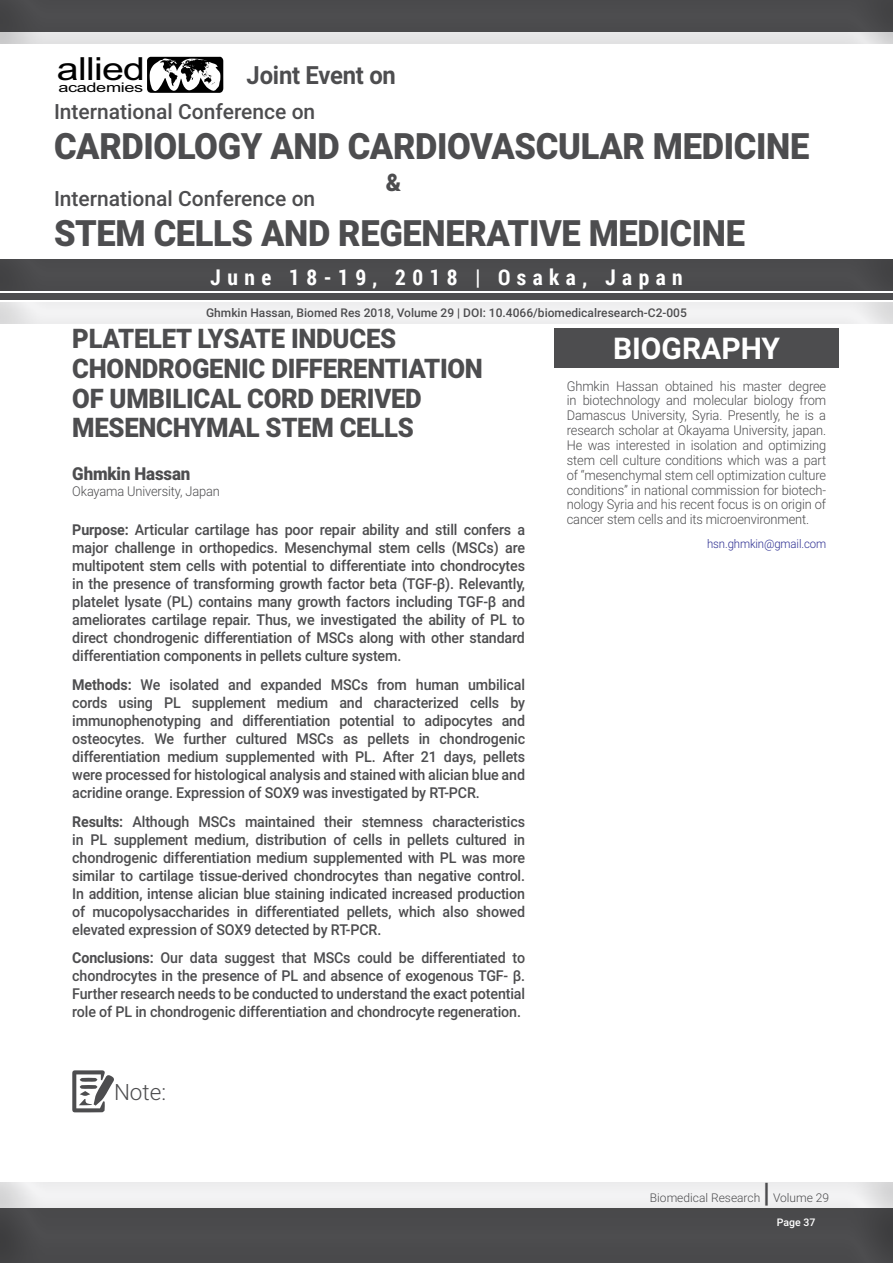
<style>
.page{position:relative;width:893px;height:1263px;background:#fff}
.page>*{position:absolute;margin:0;border:0;box-sizing:border-box;transform-origin:0 0}
.t1{font:900 36.3px "Roboto";letter-spacing:-.01em;color:#4d4d4f;scale:.95 1}
.t2{font:31.8px "Arial";letter-spacing:-.02em;color:#000;scale:1.24 1}
.t3{font:700 30px "Roboto";color:#fff}
.t4{font:900 27px/29.7px "Roboto";letter-spacing:-.01em;color:#4d4d4f;scale:.95 1}
.t5{font:900 27px "Roboto";letter-spacing:-.01em;color:#4d4d4f}
.t6{font:700 25.05px "Roboto";letter-spacing:-.01em;color:#4d4d4f;scale:.95 1}
.t7{font:900 24.15px "Roboto";color:#4d4d4f;scale:.95 1}
.t8{font:300 22.5px "Roboto";color:#4d4d4f}
.t9{font:700 21.6px "Roboto Condensed";letter-spacing:.3em;color:#fff}
.t10{font:500 21px "Roboto";color:#4d4d4f}
.t11{font:900 17.85px "Roboto";letter-spacing:-.01em;color:#4d4d4f;scale:.95 1}
.t12{font:500 15px/18px "Roboto";letter-spacing:-.01em;color:#4d4d4f;text-align:justify;scale:.95 1}
.t13{font:300 13.5px/14.9px "Roboto";letter-spacing:-.01em;color:#4d4d4f;text-align:justify;scale:.95 1}
.t14{font:13.35px "Arial";letter-spacing:-.02em;color:#000;scale:1.36 1}
.t15{font:500 12px "Roboto";color:#4d4d4f}
.t16{font:300 12px "Roboto";color:#4d4d4f}
.t17{font:300 12px "Roboto";letter-spacing:-.01em;color:#2e3092;scale:.95 1}
.t18{font:500 10.5px "Roboto";color:#fff}
.s1{font-weight:700}
</style>
<div class="page">
<div style="left:0;top:3px;width:893px;height:43px;background:#000;opacity:.5"></div>
<div style="left:0;top:1173px;width:893px;height:38px;background:#f3f3f4"></div>
<div style="left:0;top:1198px;width:893px;height:65px;background:#000;opacity:.5"></div>
<div style="left:0;top:249px;width:893px;height:43px;background:#000;opacity:.5"></div>
<div style="left:0;top:0;width:893px;height:34px;background:#4b4b4d"></div>
<svg style="left:72px;top:1070px;width:42px;height:42px"></svg>
<svg style="left:147px;top:57px;width:76px;height:36px"></svg>
<div style="left:554px;top:328px;width:285px;height:40px;background:#4d4d4f"></div>
<div style="left:0;top:292px;width:893px;height:33px;background:#000;opacity:.5"></div>
<h2 class="t2" style="left:57px;top:48px;width:73px">allied</h2>
<p class="t14" style="left:58px;top:79px;width:64px">academies</p>
<h3 class="t6" style="left:247px;top:58px;width:159px">Joint Event on</h3>
<h3 class="t10" style="left:54px;top:97px;width:263px">International Conference on</h3>
<h1 class="t1" style="left:54px;top:121px;width:796px">CARDIOLOGY AND CARDIOVASCULAR MEDICINE</h1>
<h3 class="t10" style="left:54px;top:184px;width:263px">International Conference on</h3>
<h3 class="t7" style="left:386px;top:165px;width:18px">&amp;</h3>
<h1 class="t1" style="left:54px;top:207px;width:729px">STEM CELLS AND REGENERATIVE MEDICINE</h1>
<h3 class="t9" style="left:210px;top:262px;width:474px">June 18-19, 2018 | Osaka, Japan</h3>
<p class="t15" style="left:206px;top:304px;width:482px">Ghmkin Hassan, Biomed Res 2018, Volume 29 | DOI: 10.4066/biomedicalresearch-C2-005</p>
<h3 class="t4" style="left:72px;top:323px;width:434px">PLATELET LYSATE INDUCES<br>CHONDROGENIC DIFFERENTIATION<br>OF UMBILICAL CORD DERIVED<br>MESENCHYMAL STEM CELLS</h3>
<p class="t11" style="left:72px;top:461px;width:126px">Ghmkin Hassan</p>
<p class="t13" style="left:72px;top:483px;width:157px">Okayama University, Japan</p>
<p class="t12" style="left:72px;top:520px;width:478px"><span class="s1">Purpose:</span> Articular cartilage has poor repair ability and still confers a major challenge in orthopedics. Mesenchymal stem cells (MSCs) are multipotent stem cells with potential to differentiate into chondrocytes in the presence of transforming growth factor beta (TGF-β). Relevantly, platelet lysate (PL) contains many growth factors including TGF-β and ameliorates cartilage repair. Thus, we investigated the ability of PL to direct chondrogenic differentiation of MSCs along with other standard differentiation components in pellets culture system.</p>
<p class="t12" style="left:72px;top:675px;width:478px"><span class="s1">Methods:</span> We isolated and expanded MSCs from human umbilical cords using PL supplement medium and characterized cells by immunophenotyping and differentiation potential to adipocytes and osteocytes. We further cultured MSCs as pellets in chondrogenic differentiation medium supplemented with PL. After 21 days, pellets were processed for histological analysis and stained with alician blue and acridine orange. Expression of SOX9 was investigated by RT-PCR.</p>
<p class="t12" style="left:72px;top:812px;width:478px"><span class="s1">Results:</span> Although MSCs maintained their stemness characteristics in PL supplement medium, distribution of cells in pellets cultured in chondrogenic differentiation medium supplemented with PL was more similar to cartilage tissue-derived chondrocytes than negative control.<br>In addition, intense alician blue staining indicated increased production of mucopolysaccharides in differentiated pellets, which also showed elevated expression of SOX9 detected by RT-PCR.</p>
<p class="t12" style="left:72px;top:948px;width:478px"><span class="s1">Conclusions:</span> Our data suggest that MSCs could be differentiated to chondrocytes in the presence of PL and absence of exogenous TGF- β.<br>Further research needs to be conducted to understand the exact potential role of PL in chondrogenic differentiation and chondrocyte regeneration.</p>
<h3 class="t8" style="left:114px;top:1076px;width:54px">Note:</h3>
<h3 class="t3" style="left:613px;top:327px;width:169px">BIOGRAPHY</h3>
<p class="t13" style="left:567px;top:378px;width:275px">Ghmkin Hassan obtained his master degree in biotechnology and molecular biology from Damascus University, Syria. Presently, he is a research scholar at Okayama University, japan.<br>He was interested in isolation and optimizing stem cell culture conditions which was a part of “mesenchymal stem cell optimization culture conditions” in national commission for biotech&shy;nology Syria and his recent focus is on origin of cancer stem cells and its microenvironment.</p>
<p class="t17" style="left:707px;top:536px;width:127px">hsn.ghmkin@gmail.com</p>
<p class="t16" style="left:650px;top:1189px;width:112px">Biomedical Research</p>
<h3 class="t5" style="left:763px;top:1174px;width:8px">|</h3>
<p class="t16" style="left:773px;top:1189px;width:58px">Volume 29</p>
<p class="t18" style="left:777px;top:1215px;width:40px">Page 37</p>
</div>
